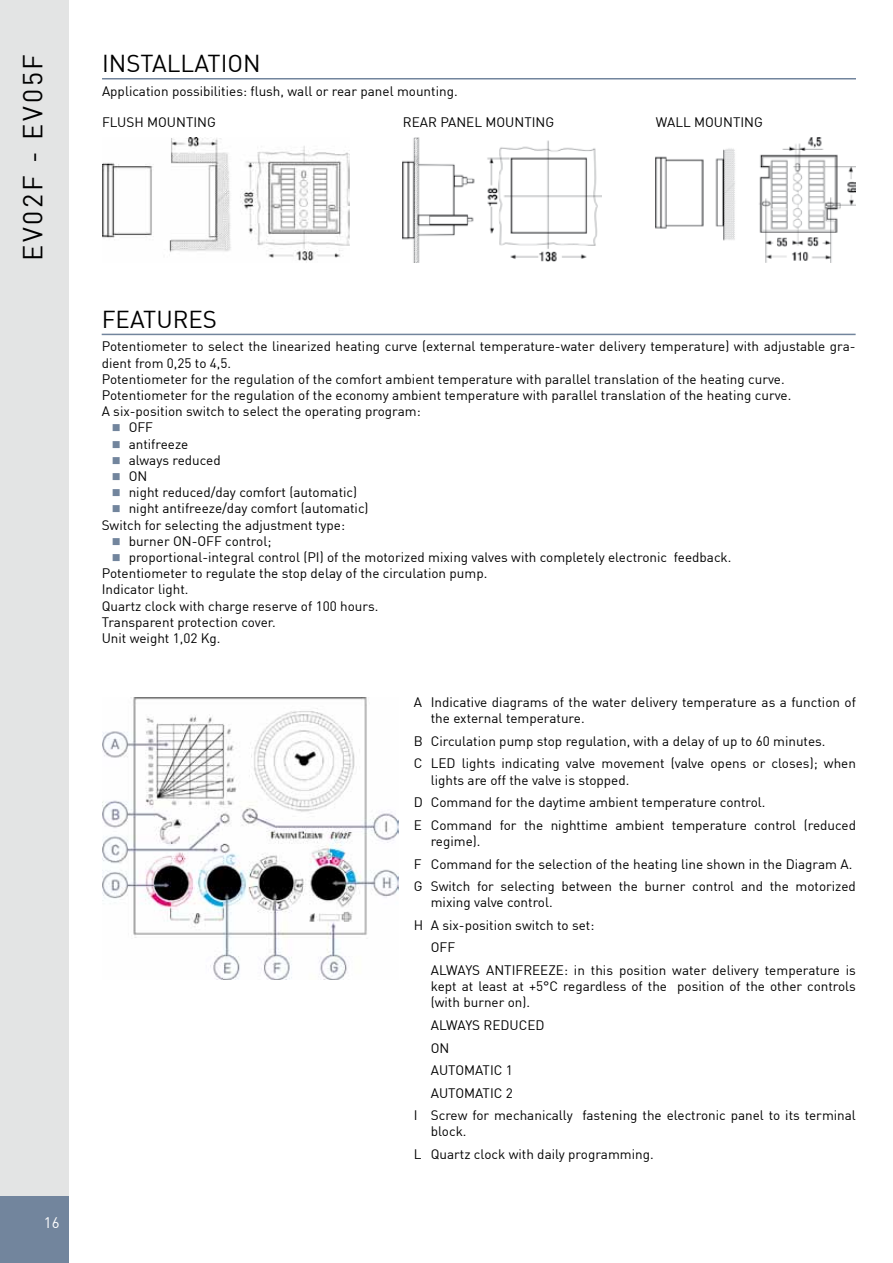
<style>
.page{position:relative;width:893px;height:1263px;background:#fff}
.page>*{position:absolute;margin:0;border:0;box-sizing:border-box;transform-origin:0 0}
.t1{font:27px "DIN";letter-spacing:.1em;color:#000}
.t2{font:24px "DIN";color:#000}
.t3{font:15px "DIN";color:#fff}
.t4{font:13.5px/22.5px "DIN";color:#000}
</style>
<div class="page">
<div style="left:0;top:0;width:68px;height:1263px;background:#e3e4e4"></div>
<div style="left:0;top:1196px;width:68px;height:67px;background:#72859d"></div>
<hr style="left:102px;top:78px;width:754px;height:1px;background:#72859d">
<img style="left:102px;top:137px;width:248px;height:126px">
<img style="left:403px;top:137px;width:199px;height:126px">
<img style="left:656px;top:137px;width:199px;height:126px">
<img style="left:102px;top:697px;width:297px;height:283px">
<hr style="left:102px;top:334px;width:754px;height:1px;background:#72859d">
<h1 class="t1" style="left:16px;top:261px;width:208px;rotate:-90deg">EV02F - EV05F</h1>
<p class="t3" style="left:44px;top:1213px;width:17px">16</p>
<h2 class="t2" style="left:102px;top:48px;width:155px">INSTALLATION</h2>
<p class="t4" style="left:102px;top:80px;width:357px">Application possibilities: flush, wall or rear panel mounting.</p>
<p class="t4" style="left:102px;top:110px;width:105px">FLUSH MOUNTING</p>
<p class="t4" style="left:403px;top:110px;width:142px">REAR PAN EL MOUNTING</p>
<p class="t4" style="left:656px;top:110px;width:98px">WALL MOUNTING</p>
<h2 class="t2" style="left:102px;top:304px;width:117px">FEATURES</h2>
<p class="t4" style="left:102px;top:335px;width:755px">Potentiometer to select the linearized heating curve (external temperature-water delivery temperature) with adjustable gra-</p>
<p class="t4" style="left:102px;top:351px;width:131px">dient from 0,25 to 4,5.</p>
<p class="t4" style="left:102px;top:367px;width:685px">Potentiometer for the regulation of the comfort ambient temperature with parallel translation of the heating curve.</p>
<p class="t4" style="left:102px;top:384px;width:691px">Potentiometer for the regulation of the economy ambient temperature with parallel translation of the heating curve.</p>
<p class="t4" style="left:102px;top:400px;width:321px">A six-position switch to select the operating program:</p>
<p class="t4" style="left:129px;top:416px;width:26px">OFF</p>
<p class="t4" style="left:129px;top:432px;width:61px">antifreeze</p>
<p class="t4" style="left:129px;top:448px;width:94px">always reduced</p>
<p class="t4" style="left:129px;top:465px;width:17px">ON</p>
<p class="t4" style="left:129px;top:481px;width:230px">night reduced/day comfort (automatic)</p>
<p class="t4" style="left:129px;top:497px;width:241px">night antifreeze/day comfort (automatic)</p>
<p class="t4" style="left:102px;top:513px;width:245px">Switch for selecting the adjustment type:</p>
<p class="t4" style="left:129px;top:529px;width:144px">burner ON -OFF control;</p>
<p class="t4" style="left:129px;top:546px;width:604px">proportional-integral control (PI) of the motorized mixing valves with completely electronic feedback.</p>
<p class="t4" style="left:102px;top:562px;width:387px">Potentiometer to regulate the stop delay of the circulation pump.</p>
<p class="t4" style="left:102px;top:578px;width:88px">Indicator light.</p>
<p class="t4" style="left:102px;top:594px;width:278px">Quartz clock with charge reserve of 100 hours.</p>
<p class="t4" style="left:102px;top:610px;width:175px">Transparent protection cover.</p>
<p class="t4" style="left:102px;top:627px;width:120px">Unit weight 1,02 Kg.</p>
<p class="t4" style="left:431px;top:694px;width:427px;line-height:16.2px;text-indent:-17px">A Indicative diagrams of the water delivery temperature as a function of the external temperature.</p>
<p class="t4" style="left:414px;top:729px;width:444px">B Circulation pump stop regulation, with a delay of up to 60 minutes.<br>C LED lights indicating valve movement (valve opens or closes); when</p>
<p class="t4" style="left:414px;top:768px;width:444px;text-indent:17px">lights are off the valve is stopped.<br>D Command for the daytime ambient temperature control.<br>E Command for the nighttime ambient temperature control (reduced</p>
<p class="t4" style="left:414px;top:829px;width:444px;text-indent:17px">regime).<br>F Command for the selection of the heating line shown in the Diagram A.<br>G Switch for selecting between the burner control and the motorized</p>
<p class="t4" style="left:431px;top:891px;width:123px">mixing valve control.</p>
<p class="t4" style="left:414px;top:913px;width:182px">H A six-position switch to set:</p>
<p class="t4" style="left:431px;top:936px;width:26px">OFF</p>
<p class="t4" style="left:431px;top:959px;width:427px">ALWAYS ANTIFREEZE: in this position water delivery temperature is</p>
<p class="t4" style="left:431px;top:978px;width:427px;line-height:16.2px">kept at least at +5°C regardless of the position of the other controls (with burner on).</p>
<p class="t4" style="left:431px;top:1013px;width:113px">ALWAYS REDUCED<br>ON<br>automatic</p>
<p class="t4" style="left:506px;top:1059px;width:9px">1</p>
<p class="t4" style="left:414px;top:1081px;width:444px;text-indent:92px">2<br>I Screw for mechanically fastening the electronic panel to its terminal</p>
<p class="t4" style="left:414px;top:1120px;width:241px;text-indent:17px">block.<br>L Quartz clock with daily programming.</p>
<p class="t4" style="left:431px;top:1081px;width:9px">automatic</p>
</div>
